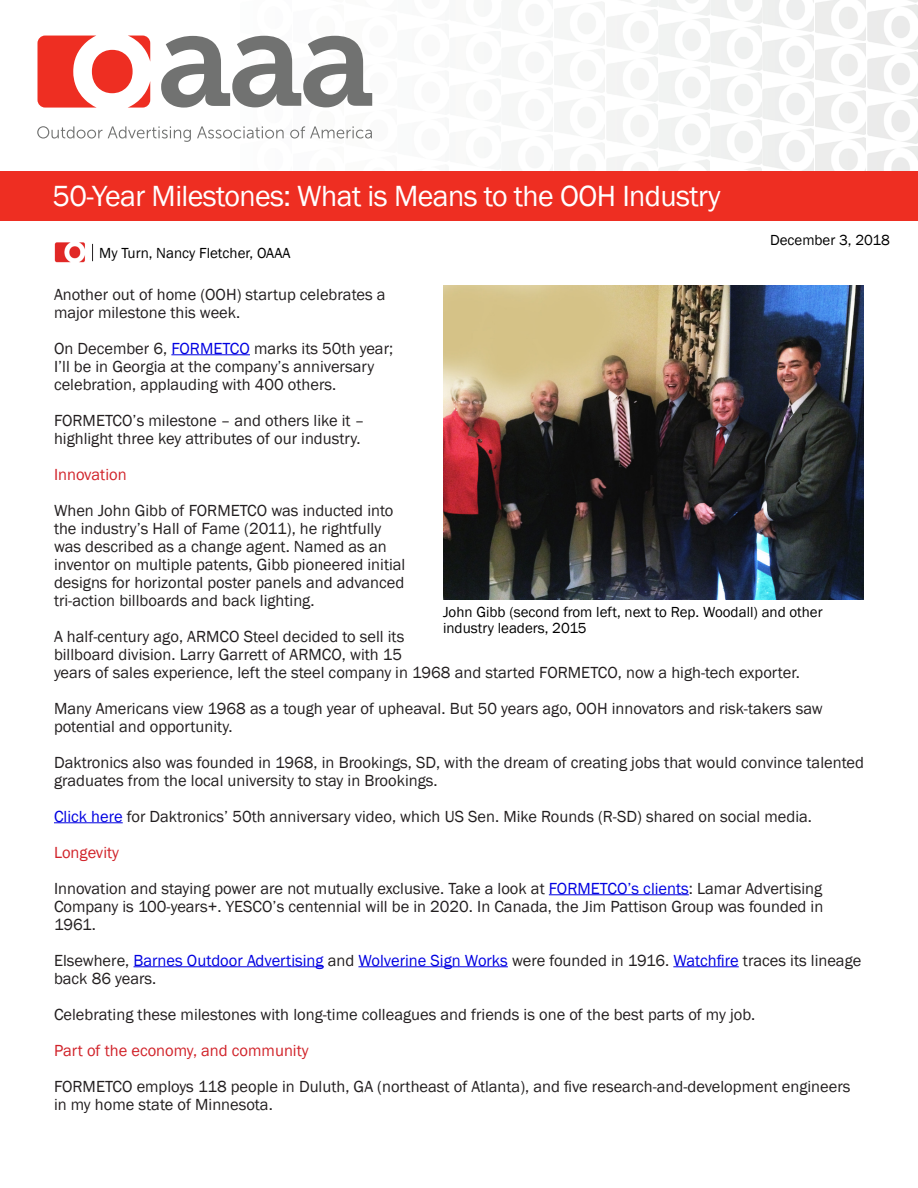
<style>
.page{position:relative;width:918px;height:1188px;background:#fff}
.page>*{position:absolute;margin:0;border:0;box-sizing:border-box;transform-origin:0 0}
.t1{font:30px "Franklin Gothic";letter-spacing:-.02em;color:#fff}
.t2{font:16.5px/18px "Franklin Gothic";color:#231f20}
.t3{font:16.5px "Franklin Gothic";color:#d1232a}
.t4{font:15px/16.5px "Franklin Gothic";color:#000}
.s1{color:#0000e1}
</style>
<div class="page">
<img style="left:815px;top:43px;width:51px;height:44px">
<img style="left:815px;top:0;width:51px;height:40px">
<img style="left:372px;top:93px;width:1px;height:13px">
<img style="left:815px;top:137px;width:51px;height:34px">
<img style="left:867px;top:5px;width:51px;height:44px">
<img style="left:907px;top:0;width:11px;height:2px">
<img style="left:867px;top:52px;width:51px;height:44px">
<img style="left:867px;top:99px;width:51px;height:44px">
<img style="left:867px;top:146px;width:51px;height:25px">
<svg style="left:37px;top:126px;width:154px;height:16px"></svg>
<svg style="left:197px;top:126px;width:87px;height:13px"></svg>
<svg style="left:290px;top:126px;width:82px;height:13px"></svg>
<svg style="left:38px;top:36px;width:112px;height:72px"></svg>
<svg style="left:161px;top:36px;width:211px;height:72px"></svg>
<div style="left:0;top:171px;width:918px;height:50px;background:#ee2e22"></div>
<hr style="left:171px;top:354px;width:79px;height:1px;background:#0000e1">
<hr style="left:54px;top:822px;width:69px;height:1px;background:#0000e1">
<hr style="left:549px;top:894px;width:140px;height:1px;background:#0000e1">
<hr style="left:134px;top:966px;width:190px;height:1px;background:#0000e1">
<hr style="left:358px;top:966px;width:150px;height:1px;background:#0000e1">
<hr style="left:673px;top:966px;width:66px;height:1px;background:#0000e1">
<img style="left:54px;top:242px;width:31px;height:21px">
<svg style="left:92px;top:244px;width:1px;height:17px"></svg>
<img style="left:444px;top:285px;width:420px;height:314px">
<p class="t1" style="left:52px;top:178px;width:670px">50-Year Milestones: What is Means to the OOH Industry</p>
<p class="t4" style="left:99px;top:245px;width:193px">My Turn, Nancy Fletcher, OAAA</p>
<p class="t4" style="left:770px;top:232px;width:121px">December 3, 2018</p>
<p class="t2" style="left:54px;top:285px;width:333px">Another out of home (OOH) startup celebrates a major milestone this week.</p>
<p class="t2" style="left:54px;top:339px;width:341px">On December 6, <span class="s1">FORMETCO</span> marks its 50th year;<br>I’ll be in Georgia at the company’s anniversary celebration, applauding with 400 others.</p>
<p class="t2" style="left:54px;top:411px;width:312px">FORMETCO’s milestone – and others like it – highlight three key attributes of our industry.</p>
<p class="t3" style="left:54px;top:464px;width:74px">Innovation</p>
<p class="t2" style="left:54px;top:501px;width:353px">When John Gibb of FORMETCO was inducted into the industry’s Hall of Fame (2011), he rightfully was described as a change agent. Named as an inventor on multiple patents, Gibb pioneered initial designs for horizontal poster panels and advanced tri-action billboards and back lighting.</p>
<p class="t2" style="left:54px;top:627px;width:748px">A half-century ago, ARMCO Steel decided to sell its<br>billboard division. Larry Garrett of ARMCO, with 15<br>years of sales experience, left the steel company in 1968 and started FORMETCO, now a high-tech exporter.</p>
<p class="t2" style="left:54px;top:699px;width:770px">Many Americans view 1968 as a tough year of upheaval. But 50 years ago, OOH innovators and risk-takers saw potential and opportunity.</p>
<p class="t2" style="left:54px;top:753px;width:811px">Daktronics also was founded in 1968, in Brookings, SD, with the dream of creating jobs that would convince talented graduates from the local university to stay in Brookings.</p>
<p class="t2" style="left:54px;top:807px;width:760px"><span class="s1">Click here</span> for Daktronics’ 50th anniversary video, which US Sen. Mike Rounds (R-SD) shared on social media.</p>
<p class="t3" style="left:54px;top:842px;width:67px">Longevity</p>
<p class="t2" style="left:54px;top:879px;width:771px;text-align:justify">Innovation and staying power are not mutually exclusive. Take a look at <span class="s1">FORMETCO’s clients</span>: Lamar Advertising Company is 100-years+. YESCO’s centennial will be in 2020. In Canada, the Jim Pattison Group was founded in 1961.</p>
<p class="t2" style="left:54px;top:951px;width:809px">Elsewhere, <span class="s1">Barnes Outdoor Advertising</span> and <span class="s1">Wolverine Sign Works</span> were founded in 1916. <span class="s1">Watchfire</span> traces its lineage back 86 years.</p>
<p class="t2" style="left:54px;top:1005px;width:703px">Celebrating these milestones with long-time colleagues and friends is one of the best parts of my job.</p>
<p class="t3" style="left:54px;top:1040px;width:256px">Part of the economy, and community</p>
<p class="t2" style="left:54px;top:1077px;width:798px">FORMETCO employs 118 people in Duluth, GA (northeast of Atlanta), and five research-and-development engineers in my home state of Minnesota.</p>
<p class="t4" style="left:443px;top:604px;width:381px">John Gibb (second from left, next to Rep. Woodall) and other industry leaders, 2015</p>
</div>
